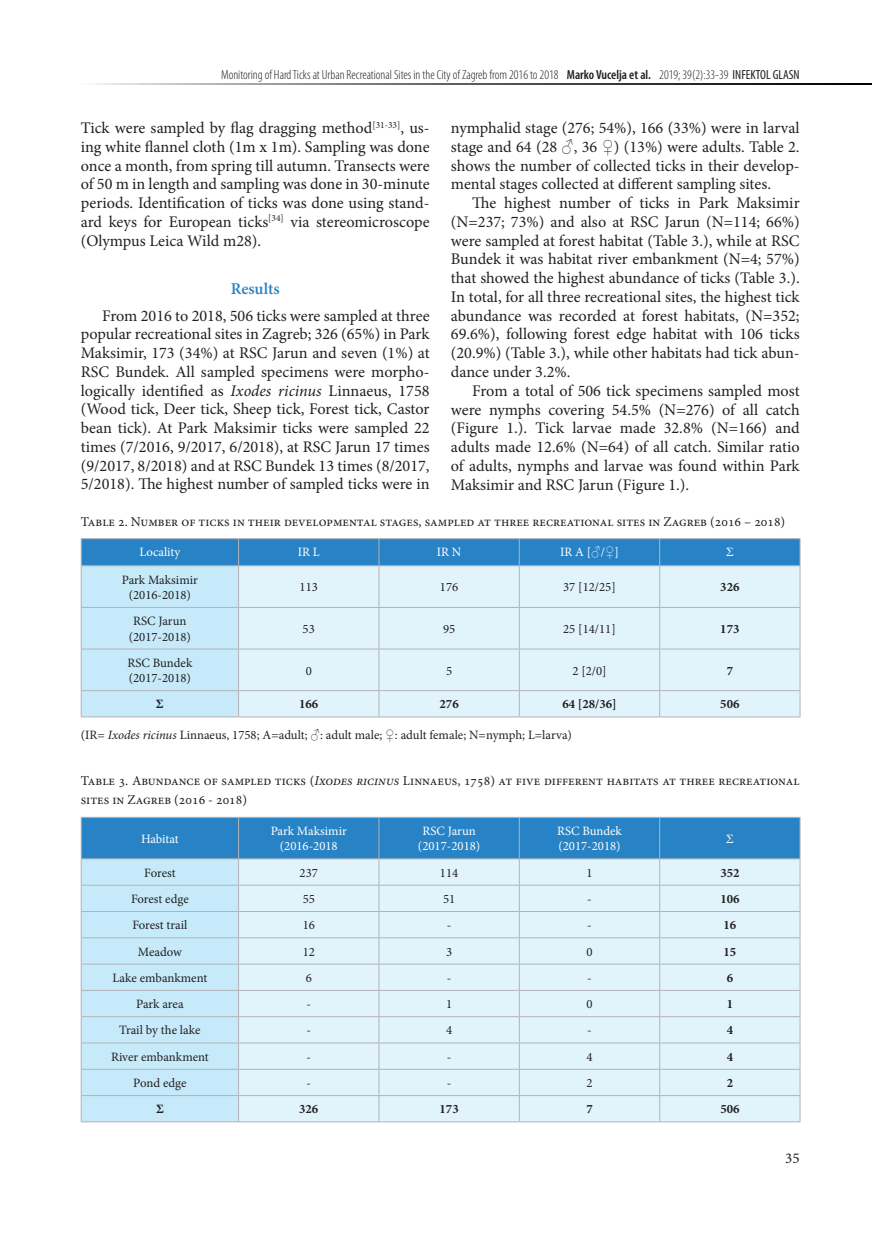
<style>
.page{position:relative;width:872px;height:1234px;background:#fff}
.page>*{position:absolute;margin:0;border:0;box-sizing:border-box;transform-origin:0 0}
.t1{font:600 16.5px "Minion Pro";color:#2783c5}
.t2{font:16.2px/18.8px "Minion Pro";color:#231f20;text-align:justify}
.t3{font:15px "Minion Pro";color:#231f20}
.t4{font:13.5px/18.8px "Minion Pro";color:#231f20}
.t5{font:300 condensed 13.2px "Myriad Pro";color:#231f20}
.t6{font:12.75px/15.3px "Minion Pro";color:#231f20;text-align:center}
.t7{font:12.75px/15.3px "Minion Pro";color:#fff;text-align:center}
.t8{font:700 12.75px "Minion Pro";color:#231f20}
.s1{font-weight:600}
.s2{font-weight:400}
.s3{font-family:"Times New Roman"}
.s4{font-style:italic}
</style>
<div class="page">
<img style="left:93px;top:84px;width:779px;height:1px">
<svg style="left:81px;top:538px;width:719px;height:178px;background:#bfdff1"></svg>
<hr style="left:81px;top:716px;width:157px;height:1px;background:#b2b3b7">
<hr style="left:238px;top:716px;width:141px;height:1px;background:#b2b3b7">
<hr style="left:379px;top:716px;width:140px;height:1px;background:#b2b3b7">
<hr style="left:519px;top:716px;width:140px;height:1px;background:#b2b3b7">
<hr style="left:659px;top:716px;width:141px;height:1px;background:#b2b3b7">
<hr style="left:81px;top:816px;width:157px;height:1px;background:#b2b3b7">
<hr style="left:238px;top:816px;width:141px;height:1px;background:#b2b3b7">
<hr style="left:379px;top:816px;width:140px;height:1px;background:#b2b3b7">
<hr style="left:519px;top:816px;width:140px;height:1px;background:#b2b3b7">
<hr style="left:659px;top:816px;width:141px;height:1px;background:#b2b3b7">
<svg style="left:81px;top:817px;width:719px;height:304px;background:#c1e0f1"></svg>
<hr style="left:81px;top:1121px;width:157px;height:1px;background:#b2b3b7">
<hr style="left:238px;top:1121px;width:141px;height:1px;background:#b2b3b7">
<hr style="left:379px;top:1121px;width:140px;height:1px;background:#b2b3b7">
<hr style="left:519px;top:1121px;width:140px;height:1px;background:#b2b3b7">
<hr style="left:659px;top:1121px;width:141px;height:1px;background:#b2b3b7">
<p class="t5" style="left:221px;top:67px;width:580px">Monitoring of Hard Ticks at Urban Recreational Sites in the City of Zagreb from 2016 to 2018 <span class="s1">Marko Vucelja et al.</span> 2019; 39(2):33-39 <span class="s2">INFEKTOL GLASN</span></p>
<p class="t2" style="left:451px;top:118px;width:350px">nymphalid stage (276; 54%), 166 (33%) were in larval stage and 64 (28 <span class="s3">♂</span>, 36 <span class="s3">♀</span>) (13%) were adults. Table 2. shows the number of collected ticks in their develop&shy;mental stages collected at different sampling sites.</p>
<p class="t2" style="left:451px;top:193px;width:350px;text-indent:21px">The highest number of ticks in Park Maksimir (N=237; 73%) and also at RSC Jarun (N=114; 66%) were sampled at forest habitat (Table 3.), while at RSC Bundek it was habitat river embankment (N=4; 57%) that showed the highest abundance of ticks (Table 3.).<br>In total, for all three recreational sites, the highest tick abundance was recorded at forest habitats, (N=352; 69.6%), following forest edge habitat with 106 ticks (20.9%) (Table 3.), while other habitats had tick abun&shy;dance under 3.2%.</p>
<p class="t2" style="left:451px;top:381px;width:350px;text-indent:21px">From a total of 506 tick specimens sampled most were nymphs covering 54.5% (N=276) of all catch (Figure 1.). Tick larvae made 32.8% (N=166) and adults made 12.6% (N=64) of all catch. Similar ratio of adults, nymphs and larvae was found within Park Maksimir and RSC Jarun (Figure 1.).</p>
<p class="t2" style="left:81px;top:118px;width:350px">Tick were sampled by flag dragging method<sup>[31-33]</sup>, us&shy;ing white flannel cloth (1m x 1m). Sampling was done once a month, from spring till autumn. Transects were of 50 m in length and sampling was done in 30-minute periods. Identification of ticks was done using stand&shy;ard keys for European ticks<sup>[34]</sup> via stereomicroscope (Olympus Leica Wild m28).</p>
<p class="t1" style="left:231px;top:277px;width:50px">Results</p>
<p class="t2" style="left:81px;top:306px;width:350px;text-indent:21px">From 2016 to 2018, 506 ticks were sampled at three popular recreational sites in Zagreb; 326 (65%) in Park Maksimir, 173 (34%) at RSC Jarun and seven (1%) at RSC Bundek. All sampled specimens were morpho&shy;logically identified as <span class="s4">Ixodes ricinus</span> Linnaeus, 1758 (Wood tick, Deer tick, Sheep tick, Forest tick, Castor bean tick). At Park Maksimir ticks were sampled 22 times (7/2016, 9/2017, 6/2018), at RSC Jarun 17 times (9/2017, 8/2018) and at RSC Bundek 13 times (8/2017, 5/2018). The highest number of sampled ticks were in</p>
<p class="t4" style="left:81px;top:512px;width:706px">Table 2. Number of ticks in their developmental stages, sampled at three recreational sites in Zagreb (2016 – 2018)</p>
<p class="t7" style="left:139px;top:544px;width:43px">Locality</p>
<p class="t7" style="left:298px;top:544px;width:24px">IR L</p>
<p class="t7" style="left:437px;top:544px;width:26px">IR N</p>
<p class="t7" style="left:560px;top:544px;width:61px">IR A [<span class="s3">♂</span>/<span class="s3">♀</span>]</p>
<p class="t7" style="left:726px;top:544px;width:9px">Σ</p>
<p class="t6" style="left:122px;top:572px;width:78px">Park Maksimir (2016-2018)</p>
<p class="t6" style="left:299px;top:579px;width:20px">113</p>
<p class="t6" style="left:440px;top:579px;width:20px">176</p>
<p class="t6" style="left:563px;top:579px;width:54px">37 [12/25]</p>
<p class="t8" style="left:720px;top:578px;width:21px">326</p>
<p class="t6" style="left:129px;top:613px;width:64px">RSC Jarun (2017-2018)</p>
<p class="t6" style="left:303px;top:621px;width:14px">53</p>
<p class="t6" style="left:443px;top:621px;width:14px">95</p>
<p class="t6" style="left:563px;top:621px;width:54px">25 [14/11]</p>
<p class="t8" style="left:720px;top:619px;width:21px">173</p>
<p class="t6" style="left:127px;top:655px;width:67px;text-align:left">RSC Bundek (2017-2018)</p>
<p class="t6" style="left:306px;top:662px;width:8px">0</p>
<p class="t6" style="left:446px;top:662px;width:8px">5</p>
<p class="t6" style="left:572px;top:662px;width:36px">2 [2/0]</p>
<p class="t8" style="left:726px;top:661px;width:8px">7</p>
<p class="t8" style="left:156px;top:695px;width:9px">Σ</p>
<p class="t8" style="left:299px;top:695px;width:21px">166</p>
<p class="t8" style="left:439px;top:695px;width:21px">276</p>
<p class="t8" style="left:562px;top:695px;width:56px">64 [28/36]</p>
<p class="t8" style="left:720px;top:695px;width:21px">506</p>
<p class="t6" style="left:81px;top:727px;width:493px">(IR= <span class="s4">Ixodes ricinus</span> Linnaeus, 1758; A=adult; <span class="s3">♂</span>: adult male; <span class="s3">♀</span>: adult female; N=nymph; L=larva)</p>
<p class="t4" style="left:81px;top:771px;width:720px">Table 3. Abundance of sampled ticks (<span class="s4">Ixodes ricinus</span> Linnaeus, 1758) at five different habitats at three recreational sites in Zagreb (2016 - 2018)</p>
<p class="t7" style="left:141px;top:830px;width:39px">Habitat</p>
<p class="t7" style="left:271px;top:823px;width:78px">Park Maksimir (2016-2018</p>
<p class="t7" style="left:418px;top:823px;width:64px">RSC Jarun (2017-2018)</p>
<p class="t7" style="left:557px;top:823px;width:67px;text-align:left">RSC Bundek (2017-2018)</p>
<p class="t7" style="left:726px;top:830px;width:9px">Σ</p>
<p class="t6" style="left:144px;top:864px;width:33px">Forest</p>
<p class="t6" style="left:299px;top:864px;width:20px">237</p>
<p class="t6" style="left:440px;top:864px;width:20px">114</p>
<p class="t6" style="left:586px;top:864px;width:8px">1</p>
<p class="t8" style="left:720px;top:863px;width:21px">352</p>
<p class="t6" style="left:131px;top:891px;width:59px">Forest edge</p>
<p class="t6" style="left:303px;top:891px;width:14px">55</p>
<p class="t6" style="left:443px;top:891px;width:14px">51</p>
<p class="t6" style="left:587px;top:891px;width:6px">-</p>
<p class="t8" style="left:720px;top:889px;width:21px">106</p>
<p class="t6" style="left:132px;top:917px;width:57px">Forest trail</p>
<p class="t6" style="left:303px;top:917px;width:14px">16</p>
<p class="t6" style="left:447px;top:917px;width:6px">-</p>
<p class="t6" style="left:587px;top:917px;width:6px">-</p>
<p class="t8" style="left:723px;top:916px;width:14px">16</p>
<p class="t6" style="left:138px;top:943px;width:46px">Meadow</p>
<p class="t6" style="left:303px;top:943px;width:14px">12</p>
<p class="t6" style="left:446px;top:943px;width:8px">3</p>
<p class="t6" style="left:586px;top:943px;width:8px">0</p>
<p class="t8" style="left:723px;top:942px;width:14px">15</p>
<p class="t6" style="left:112px;top:969px;width:96px">Lake embankment</p>
<p class="t6" style="left:306px;top:969px;width:8px">6</p>
<p class="t6" style="left:447px;top:969px;width:6px">-</p>
<p class="t6" style="left:587px;top:969px;width:6px">-</p>
<p class="t8" style="left:726px;top:968px;width:8px">6</p>
<p class="t6" style="left:136px;top:996px;width:49px">Park area</p>
<p class="t6" style="left:306px;top:996px;width:6px">-</p>
<p class="t6" style="left:446px;top:996px;width:8px">1</p>
<p class="t6" style="left:586px;top:996px;width:8px">0</p>
<p class="t8" style="left:726px;top:994px;width:8px">1</p>
<p class="t6" style="left:119px;top:1022px;width:83px">Trail by the lake</p>
<p class="t6" style="left:306px;top:1022px;width:6px">-</p>
<p class="t6" style="left:446px;top:1022px;width:8px">4</p>
<p class="t6" style="left:587px;top:1022px;width:6px">-</p>
<p class="t8" style="left:726px;top:1021px;width:8px">4</p>
<p class="t6" style="left:111px;top:1048px;width:99px">River embankment</p>
<p class="t6" style="left:306px;top:1048px;width:6px">-</p>
<p class="t6" style="left:447px;top:1048px;width:6px">-</p>
<p class="t6" style="left:586px;top:1048px;width:8px">4</p>
<p class="t8" style="left:726px;top:1047px;width:8px">4</p>
<p class="t6" style="left:133px;top:1075px;width:55px">Pond edge</p>
<p class="t6" style="left:306px;top:1075px;width:6px">-</p>
<p class="t6" style="left:447px;top:1075px;width:6px">-</p>
<p class="t6" style="left:586px;top:1075px;width:8px">2</p>
<p class="t8" style="left:726px;top:1073px;width:8px">2</p>
<p class="t8" style="left:156px;top:1099px;width:9px">Σ</p>
<p class="t8" style="left:299px;top:1099px;width:21px">326</p>
<p class="t8" style="left:439px;top:1099px;width:21px">173</p>
<p class="t8" style="left:586px;top:1099px;width:8px">7</p>
<p class="t8" style="left:720px;top:1099px;width:21px">506</p>
<p class="t3" style="left:785px;top:1147px;width:16px">35</p>
</div>
